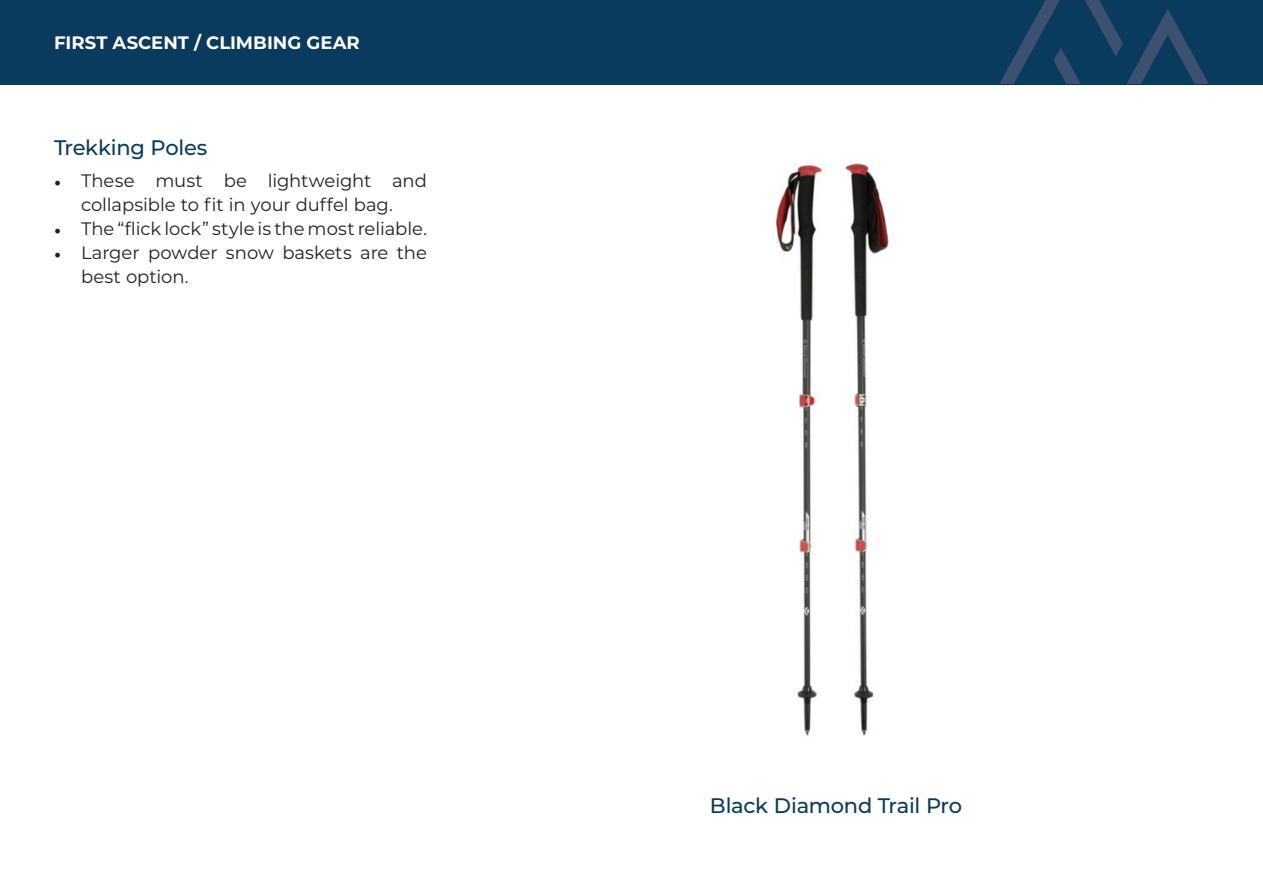
<style>
.page{position:relative;width:1263px;height:893px;background:#fff}
.page>*{position:absolute;margin:0;border:0;box-sizing:border-box;transform-origin:0 0}
.t1{font:500 21px "Montserrat";letter-spacing:-.015em;color:#0a3a5e}
.t2{font:18px/24px "Montserrat";color:#231f20;text-align:center}
.t3{font:700 18px "Montserrat";color:#fff}
.s1{font-family:"Minion Pro"}
</style>
<div class="page">
<div style="left:0;top:0;width:1263px;height:84px;background:#0a3a5e"></div>
<svg style="left:999px;top:0;width:210px;height:84px"></svg>
<img style="left:776px;top:163px;width:113px;height:573px">
<p class="t3" style="left:54px;top:30px;width:307px">FIRST ASCENT / CLIMBING GEAR</p>
<p class="t1" style="left:54px;top:133px;width:155px">Trekking Poles</p>
<p class="t2" style="left:54px;top:168px;width:374px"><span class="s1">•</span> These must be lightweight and collapsible to fit in your duffel bag.</p>
<p class="t2" style="left:54px;top:216px;width:374px"><span class="s1">•</span> The “flick lock” style is the most reliable.</p>
<p class="t2" style="left:81px;top:240px;width:347px;text-align:left;text-indent:-27px"><span class="s1">•</span> Larger powder snow baskets are the best option.</p>
<p class="t1" style="left:710px;top:791px;width:254px">Black Diamond Trail Pro</p>
</div>
